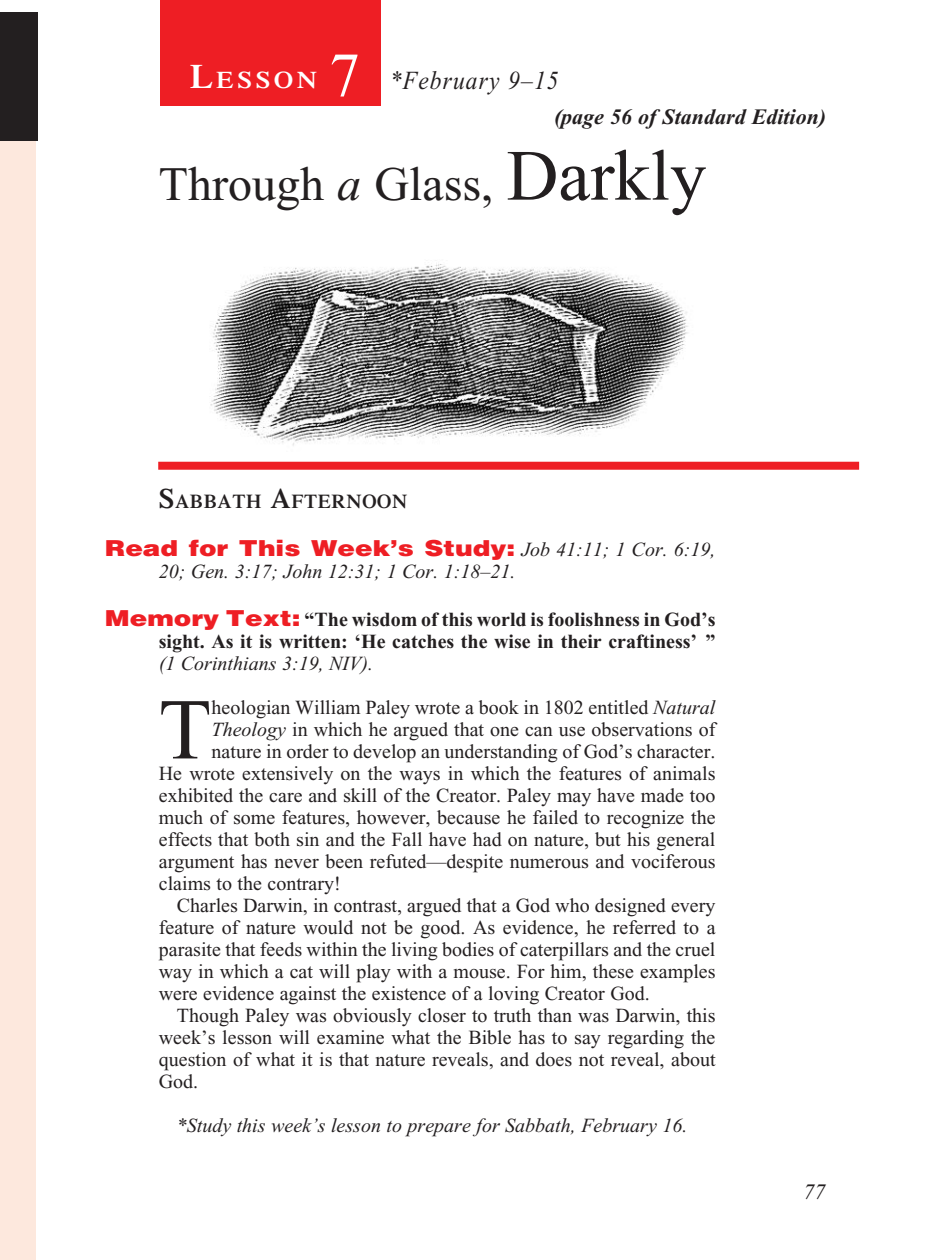
<style>
.page{position:relative;width:936px;height:1260px;background:#fff}
.page>*{position:absolute;margin:0;border:0;box-sizing:border-box;transform-origin:0 0}
._4-Body_Copy{font:86.4px "Times New Roman";color:#231f20}
.t1{font:62px "Times New Roman";color:#fff}
._1-Lesson_Title{font:48px "Times New Roman";color:#231f20}
._00-Month-Day{font:italic 26px "Times New Roman";letter-spacing:.05em;color:#231f20;scale:.9 1}
.t2{font:600 23.8px "Times";letter-spacing:.145em;color:#fff;scale:1.1 1}
._6-question{font:900 22px "Helvetica";color:#ee1e24;scale:1.2 1}
.t3{font:italic 700 22px "Times New Roman";color:#231f20}
.t4{font:italic 22px "Times New Roman";color:#231f20}
._4-Body_Copy-2{font:20px/22px "Times New Roman";color:#231f20;text-align:justify}
._6-question-2{font:700 20px/22px "Times New Roman";color:#231f20;text-align:justify}
.Study_this_week_s{font:italic 20px "Times New Roman";color:#231f20}
._6-question-3{font:italic 20px "Times New Roman";color:#231f20}
._3-Sabbath_Afternoon{font:600 19.6px "Times";letter-spacing:.035em;color:#231f20}
.s1{font-size:34px}
.s2{font-style:italic}
.s3{font-size:72px}
.s4{font-size:28px}
.s5{font-family:"Times New Roman";font-weight:400;font-style:italic;font-size:20px;color:#231f20}
.s6{font-family:"Helvetica";font-weight:900;font-size:22px;color:#ee1e24}
.s7{font-weight:400;font-style:italic}
</style>
<div class="page">
<div style="left:0;top:134px;width:36px;height:1126px;background:#fde8dd"></div>
<div style="left:0;top:12px;width:37px;height:128px;background:#231f20"></div>
<div style="left:160px;top:0;width:221px;height:105px;background:#ee1e24"></div>
<img style="left:210px;top:264px;width:478px;height:182px">
<div style="left:158px;top:462px;width:701px;height:8px;background:#ee1e24"></div>
<p class="t2" style="left:190px;top:66px;width:117px"><span class="s1">L</span>ESSON</p>
<p class="t1" style="left:329px;top:41px;width:32px">7</p>
<p class="_00-Month-Day" style="left:390px;top:66px;width:189px">*February 9–15</p>
<p class="t3" style="left:554px;top:105px;width:274px">(page 56 of Standard Edition)</p>
<p class="_1-Lesson_Title" style="left:159px;top:158px;width:549px">Through <span class="s2">a</span> Glass, <span class="s3">Darkly</span></p>
<p class="_3-Sabbath_Afternoon" style="left:159px;top:489px;width:250px"><span class="s4">S</span>ABBATH <span class="s4">A</span>FTERNOON</p>
<p class="_6-question" style="left:105px;top:534px;width:510px">Read for This Week’s Study: <span class="s5">Job 41:11; 1 Cor. 6:19,</span></p>
<p class="_6-question-3" style="left:159px;top:561px;width:358px">20; Gen. 3:17; John 12:31; 1 Cor. 1:18–21.</p>
<p class="_6-question-2" style="left:159px;top:609px;width:558px;text-indent:-54px"><span class="s6">Memory Text:</span> “The wisdom of this world is foolishness in God’s sight. As it is written: ‘He catches the wise in their craftiness’ ” <span class="s7">(1 Corinthians 3:19, NIV).</span></p>
<p class="_4-Body_Copy" style="left:159px;top:683px;width:54px">T</p>
<p class="_4-Body_Copy-2" style="left:212px;top:697px;width:505px">heologian William Paley wrote a book in 1802 entitled <span class="s2">Natural</span></p>
<p class="_4-Body_Copy-2" style="left:212px;top:719px;width:505px"><span class="s2">Theology</span> in which he argued that one can use observations of</p>
<p class="_4-Body_Copy-2" style="left:212px;top:741px;width:505px">nature in order to develop an understanding of God’s character.</p>
<p class="_4-Body_Copy-2" style="left:159px;top:763px;width:558px">He wrote extensively on the ways in which the features of animals</p>
<p class="_4-Body_Copy-2" style="left:159px;top:785px;width:558px">exhibited the care and skill of the Creator. Paley may have made too</p>
<p class="_4-Body_Copy-2" style="left:159px;top:807px;width:558px">much of some features, however, because he failed to recognize the</p>
<p class="_4-Body_Copy-2" style="left:159px;top:829px;width:558px">effects that both sin and the Fall have had on nature, but his general</p>
<p class="_4-Body_Copy-2" style="left:159px;top:851px;width:558px">argument has never been refuted—despite numerous and vociferous</p>
<p class="_4-Body_Copy-2" style="left:159px;top:873px;width:184px">claims to the contrary!</p>
<p class="_4-Body_Copy-2" style="left:159px;top:895px;width:558px;text-indent:18px">Charles Darwin, in contrast, argued that a God who designed every feature of nature would not be good. As evidence, he referred to a parasite that feeds within the living bodies of caterpillars and the cruel way in which a cat will play with a mouse. For him, these examples were evidence against the existence of a loving Creator God.</p>
<p class="_4-Body_Copy-2" style="left:159px;top:1005px;width:558px;text-indent:18px">Though Paley was obviously closer to truth than was Darwin, this week’s lesson will examine what the Bible has to say regarding the question of what it is that nature reveals, and does not reveal, about God.</p>
<p class="Study_this_week_s" style="left:177px;top:1115px;width:512px">*Study this week’s lesson to prepare for Sabbath, February 16.</p>
<p class="t4" style="left:803px;top:1180px;width:23px">77</p>
</div>
